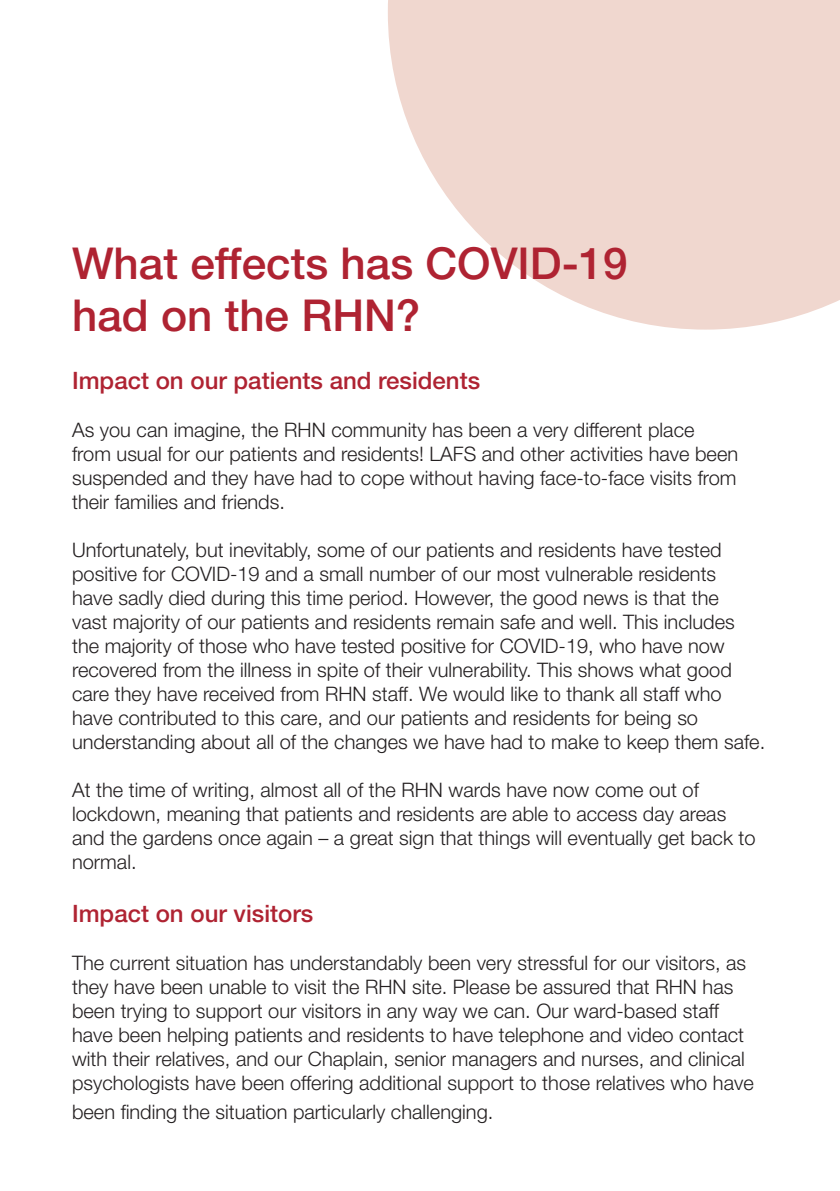
<style>
.page{position:relative;width:840px;height:1191px;background:#fff}
.page>*{position:absolute;margin:0;border:0;box-sizing:border-box;transform-origin:0 0}
.t1{font:500 44px/52.8px "Helvetica Neue LT Std";color:#af2332}
.t2{font:500 24px "Helvetica Neue LT Std";color:#af2332}
.t3{font:300 20px/24px "Helvetica Neue LT Std";color:#231f20}
</style>
<div class="page">
<svg style="left:388px;top:0;width:451px;height:329px;fill:#f0d7cf"></svg>
<p class="t1" style="left:72px;top:236px;width:557px">What effects has COVID-19 had on the RHN?</p>
<p class="t2" style="left:72px;top:366px;width:409px">Impact on our patients and residents</p>
<p class="t3" style="left:72px;top:417px;width:667px">As you can imagine, the RHN community has been a very different place from usual for our patients and residents! LAFS and other activities have been suspended and they have had to cope without having face-to-face visits from their families and friends.</p>
<p class="t3" style="left:72px;top:537px;width:694px">Unfortunately, but inevitably, some of our patients and residents have tested positive for COVID-19 and a small number of our most vulnerable residents<br>have sadly died during this time period. However, the good news is that the<br>vast majority of our patients and residents remain safe and well. This includes the majority of those who have tested positive for COVID-19, who have now recovered from the illness in spite of their vulnerability. This shows what good care they have received from RHN staff. We would like to thank all staff who have contributed to this care, and our patients and residents for being so understanding about all of the changes we have had to make to keep them safe.</p>
<p class="t3" style="left:72px;top:777px;width:684px">At the time of writing, almost all of the RHN wards have now come out of lockdown, meaning that patients and residents are able to access day areas and the gardens once again – a great sign that things will eventually get back to normal.</p>
<p class="t2" style="left:72px;top:899px;width:242px">Impact on our visitors</p>
<p class="t3" style="left:72px;top:950px;width:682px">The current situation has understandably been very stressful for our visitors, as they have been unable to visit the RHN site. Please be assured that RHN has been trying to support our visitors in any way we can. Our ward-based staff have been helping patients and residents to have telephone and video contact with their relatives, and our Chaplain, senior managers and nurses, and clinical psychologists have been offering additional support to those relatives who have</p>
<p class="t3" style="left:72px;top:1099px;width:422px">been finding the situation particularly challenging.</p>
</div>
